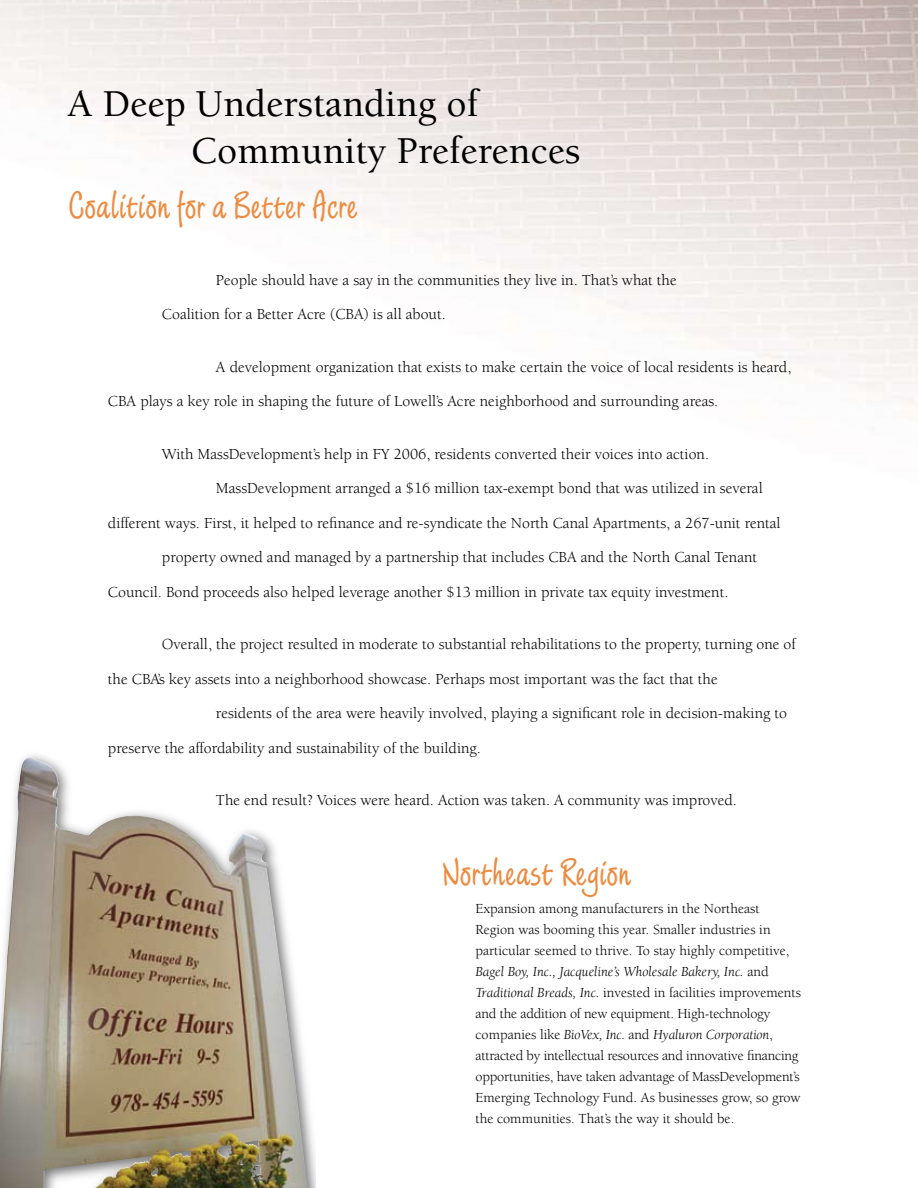
<style>
.page{position:relative;width:918px;height:1188px;background:#fff}
.page>*{position:absolute;margin:0;border:0;box-sizing:border-box;transform-origin:0 0}
.t1{font:42px "Limehouse Script Plain";color:#ec8b40}
.t2{font:500 39px "Berkeley";color:#000}
.t3{font:15.75px/34.5px "Berkeley";color:#000}
.t4{font:14.25px/21px "Berkeley";color:#000}
.s1{font-style:italic}
</style>
<div class="page">
<img style="left:0;top:0;width:918px;height:405px">
<div style="left:0;top:749px;width:316px;height:439px;background:#000;opacity:.55"></div>
<h2 class="t2" style="left:67px;top:83px;width:412px">A Deep Understanding of</h2>
<h2 class="t2" style="left:190px;top:130px;width:391px">Community Preferences</h2>
<h1 class="t1" style="left:68px;top:179px;width:291px">Coalition for a Better Acre</h1>
<p class="t3" style="left:162px;top:263px;width:516px;text-indent:54px">People should have a say in the communities they live in. That’s what the<br>Coalition for a Better Acre (CBA) is all about.</p>
<p class="t3" style="left:108px;top:350px;width:685px;text-indent:108px">A development organization that exists to make certain the voice of local residents is heard,<br>CBA plays a key role in shaping the future of Lowell’s Acre neighborhood and surrounding areas.</p>
<p class="t3" style="left:162px;top:437px;width:549px">With MassDevelopment’s help in FY 2006, residents converted their voices into action.</p>
<p class="t3" style="left:216px;top:471px;width:548px">MassDevelopment arranged a $16 million tax-exempt bond that was utilized in several</p>
<p class="t3" style="left:108px;top:506px;width:674px">different ways. First, it helped to refinance and re-syndicate the North Canal Apartments, a 267-unit rental</p>
<p class="t3" style="left:162px;top:540px;width:597px">property owned and managed by a partnership that includes CBA and the North Canal Tenant</p>
<p class="t3" style="left:108px;top:575px;width:622px">Council. Bond proceeds also helped leverage another $13 million in private tax equity investment.</p>
<p class="t3" style="left:162px;top:627px;width:635px">Overall, the project resulted in moderate to substantial rehabilitations to the property, turning one of</p>
<p class="t3" style="left:108px;top:662px;width:611px">the CBA’s key assets into a neighborhood showcase. Perhaps most important was the fact that the</p>
<p class="t3" style="left:216px;top:696px;width:573px">residents of the area were heavily involved, playing a significant role in decision-making to</p>
<p class="t3" style="left:108px;top:731px;width:374px">preserve the affordability and sustainability of the building.</p>
<p class="t3" style="left:216px;top:783px;width:522px">The end result? Voices were heard. Action was taken. A community was improved.</p>
<h1 class="t1" style="left:442px;top:846px;width:190px">Northeast Region</h1>
<p class="t4" style="left:475px;top:898px;width:327px">Expansion among manufacturers in the Northeast Region was booming this year. Smaller industries in particular seemed to thrive. To stay highly competitive, <span class="s1">Bagel Boy, Inc., Jacqueline’s Wholesale Bakery, Inc.</span> and <span class="s1">Traditional Breads, Inc.</span> invested in facilities improvements and the addition of new equipment. High-technology companies like <span class="s1">BioVex, Inc.</span> and <span class="s1">Hyaluron Corporation</span>, attracted by intellectual resources and innovative financing opportunities, have taken advantage of MassDevelopment’s Emerging Technology Fund. As businesses grow, so grow the communities. That’s the way it should be.</p>
</div>
